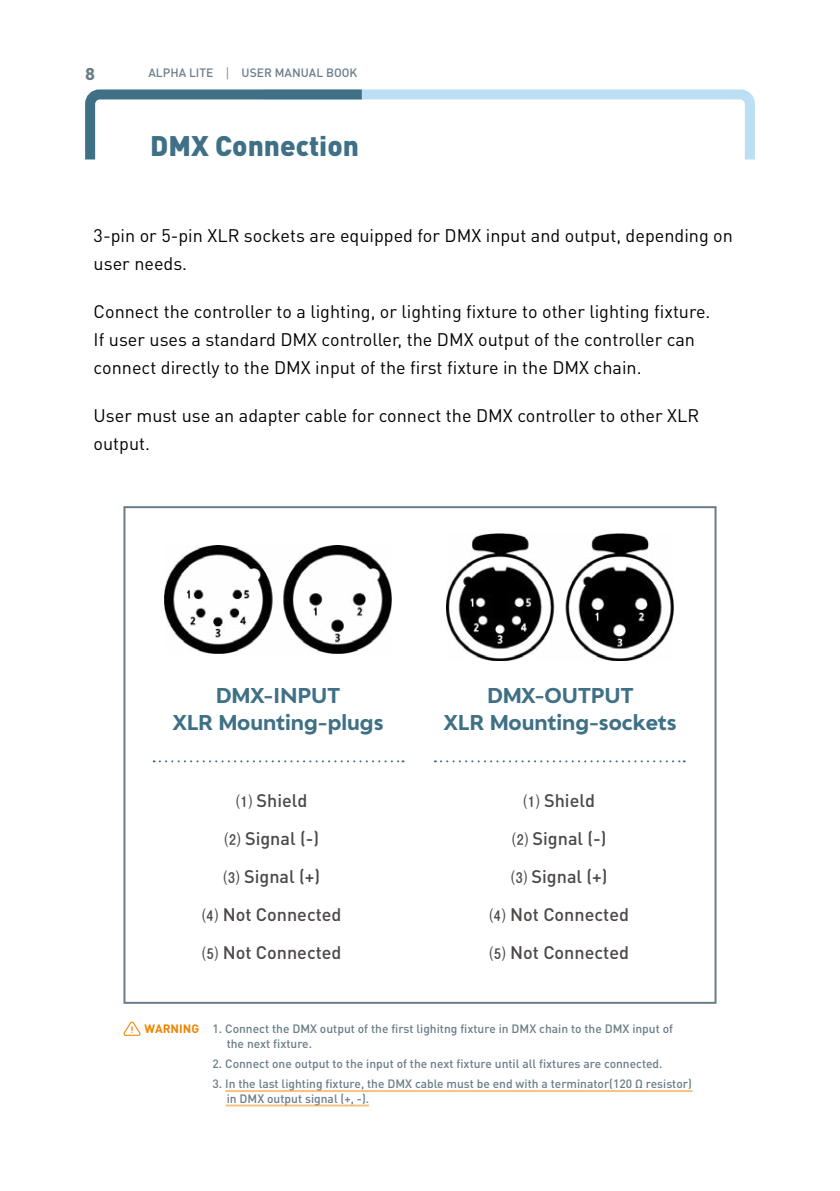
<style>
.page{position:relative;width:840px;height:1191px;background:#fff}
.page>*{position:absolute;margin:0;border:0;box-sizing:border-box;transform-origin:0 0}
.t1{font:900 28px "DIN Pro";color:#3f7085}
.t2{font:20px/27px "Adlinnaka Bold Demo";color:#3f7085;text-align:center}
.t3{font:18px/28px "DIN Pro";color:#000}
.t4{font:500 18px/38px "DIN Pro";color:#4c4948;text-align:center}
.t5{font:16px "Adlinnaka Bold Demo";color:#6a7d87}
.t6{font:500 12px/15px "DIN Pro";color:#6a7d87}
.t7{font:700 12px "DIN Pro";color:#f08300}
.s1{font-family:"NEXON Lv 2 Gothic OTF Medium";font-weight:400}
</style>
<div class="page">
<svg style="left:371px;top:89px;width:384px;height:71px"></svg>
<svg style="left:85px;top:89px;width:286px;height:71px"></svg>
<div style="left:123px;top:506px;width:593px;height:497px;border:2px solid #6a7d87"></div>
<img style="left:164px;top:545px;width:227px;height:108px">
<svg style="left:160px;top:760px;width:243px;height:2px"></svg>
<svg style="left:434px;top:760px;width:250px;height:2px"></svg>
<img style="left:446px;top:533px;width:227px;height:128px">
<hr style="left:225px;top:1090px;width:467px;height:2px;background:#f08300">
<hr style="left:225px;top:1104px;width:144px;height:2px;background:#f08300">
<svg style="left:123px;top:1021px;width:18px;height:14px"></svg>
<p class="t5" style="left:85px;top:67px;width:11px">8</p>
<p class="t6" style="left:148px;top:65px;width:210px">ALPHA LITE <span class="s1">┃</span> USER MANUAL BOOK</p>
<h1 class="t1" style="left:150px;top:127px;width:210px">DMX Connection</h1>
<p class="t3" style="left:94px;top:220px;width:640px">3-pin or 5-pin XLR sockets are equipped for DMX input and output, depending on user needs.</p>
<p class="t3" style="left:94px;top:296px;width:618px">Connect the controller to a lighting, or lighting fixture to other lighting fixture.<br>If user uses a standard DMX controller, the DMX output of the controller can connect directly to the DMX input of the first fixture in the DMX chain.</p>
<p class="t3" style="left:94px;top:400px;width:606px">User must use an adapter cable for connect the DMX controller to other XLR output.</p>
<p class="t2" style="left:172px;top:684px;width:212px">DMX-INPUT<br>XLR Mounting-plugs</p>
<p class="t2" style="left:443px;top:684px;width:234px">DMX-OUTPUT<br>XLR Mounting-sockets</p>
<p class="t4" style="left:202px;top:780px;width:141px"><span class="s1">⑴</span> Shield<br><span class="s1">⑵</span> Signal (-)<br><span class="s1">⑶</span> Signal (+)<br><span class="s1">⑷</span> Not Connected<br><span class="s1">⑸</span> Not Connected</p>
<p class="t4" style="left:489px;top:780px;width:141px"><span class="s1">⑴</span> Shield<br><span class="s1">⑵</span> Signal (-)<br><span class="s1">⑶</span> Signal (+)<br><span class="s1">⑷</span> Not Connected<br><span class="s1">⑸</span> Not Connected</p>
<p class="t7" style="left:144px;top:1020px;width:56px">WARNING</p>
<p class="t6" style="left:226px;top:1020px;width:447px;text-indent:-14px">1. Connect the DMX output of the first lighitng fixture in DMX chain to the DMX input of the next fixture.</p>
<p class="t6" style="left:212px;top:1055px;width:451px">2. Connect one output to the input of the next fixture until all fixtures are connected.</p>
<p class="t6" style="left:226px;top:1075px;width:466px;text-indent:-14px">3. In the last lighting fixture, the DMX cable must be end with a terminator(120 Ω resistor) in DMX output signal (+, -).</p>
</div>
